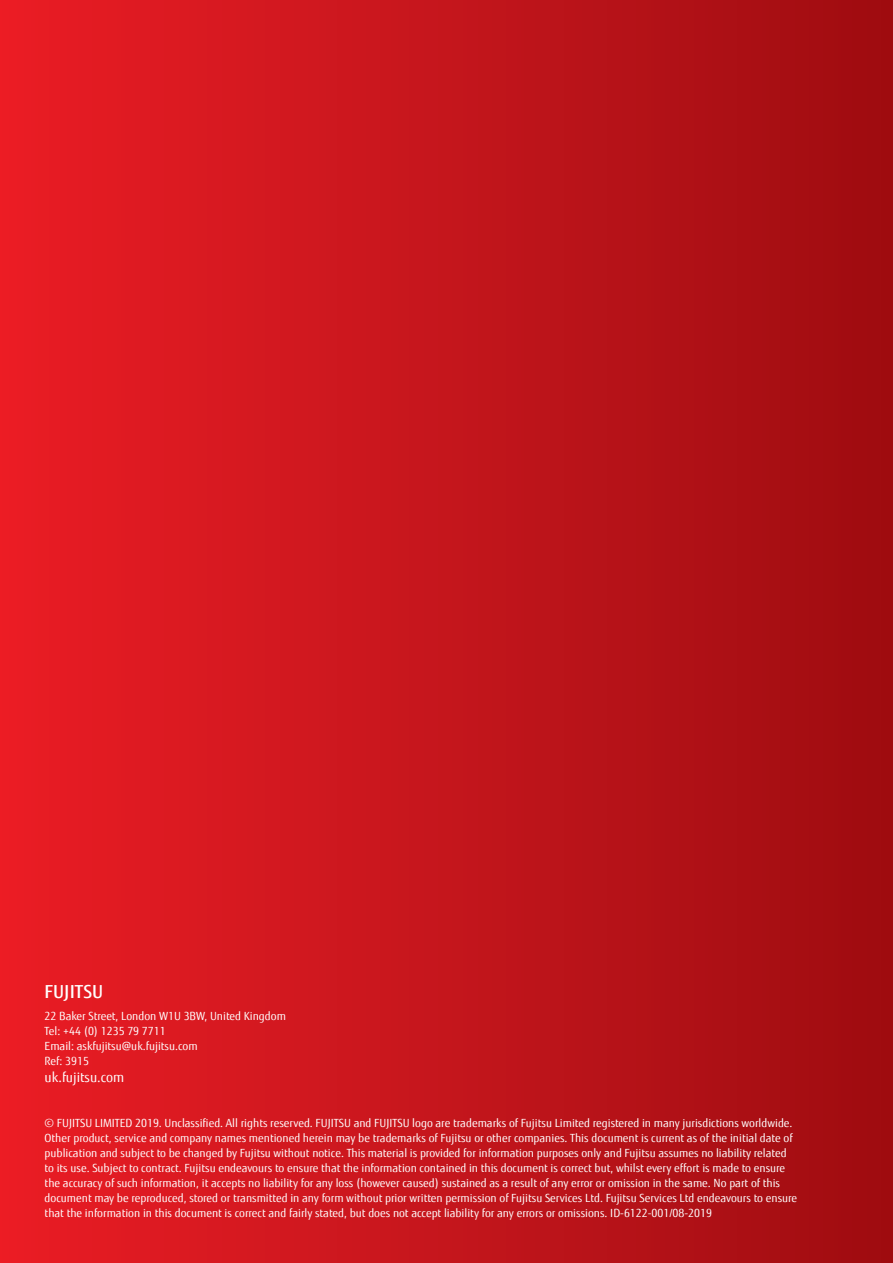
<style>
.page{position:relative;width:893px;height:1263px;background:#fff}
.page>*{position:absolute;margin:0;border:0;box-sizing:border-box;transform-origin:0 0}
.t1{font:500 18px "Fujitsu Sans";color:#fff}
.t2{font:13.5px "Fujitsu Sans";color:#fff}
.t3{font:11.25px/15px "Fujitsu Sans";color:#fff}
</style>
<div class="page">
<div style="left:0;top:0;width:893px;height:1263px;background:linear-gradient(to right,#eb1d25,#9e0d11)"></div>
<h1 class="t1" style="left:45px;top:981px;width:60px">FUJITSU</h1>
<p class="t3" style="left:45px;top:1009px;width:243px">22 Baker Street, London W1U 3BW, United Kingdom<br>Tel: +44 (0) 1235 79 7711<br>Email: askfujitsu@uk.fujitsu.com<br>Ref: 3915</p>
<p class="t2" style="left:45px;top:1069px;width:81px">uk.fujitsu.com</p>
<p class="t3" style="left:45px;top:1115px;width:754px">© FUJITSU LIMITED 2019. Unclassified. All rights reserved. FUJITSU and FUJITSU logo are trademarks of Fujitsu Limited registered in many jurisdictions worldwide.<br>Other product, service and company names mentioned herein may be trademarks of Fujitsu or other companies. This document is current as of the initial date of publication and subject to be changed by Fujitsu without notice. This material is provided for information purposes only and Fujitsu assumes no liability related to its use. Subject to contract. Fujitsu endeavours to ensure that the information contained in this document is correct but, whilst every effort is made to ensure the accuracy of such information, it accepts no liability for any loss (however caused) sustained as a result of any error or omission in the same. No part of this document may be reproduced, stored or transmitted in any form without prior written permission of Fujitsu Services Ltd. Fujitsu Services Ltd endeavours to ensure that the information in this document is correct and fairly stated, but does not accept liability for any errors or omissions. ID-6122-001/08-2019</p>
</div>
